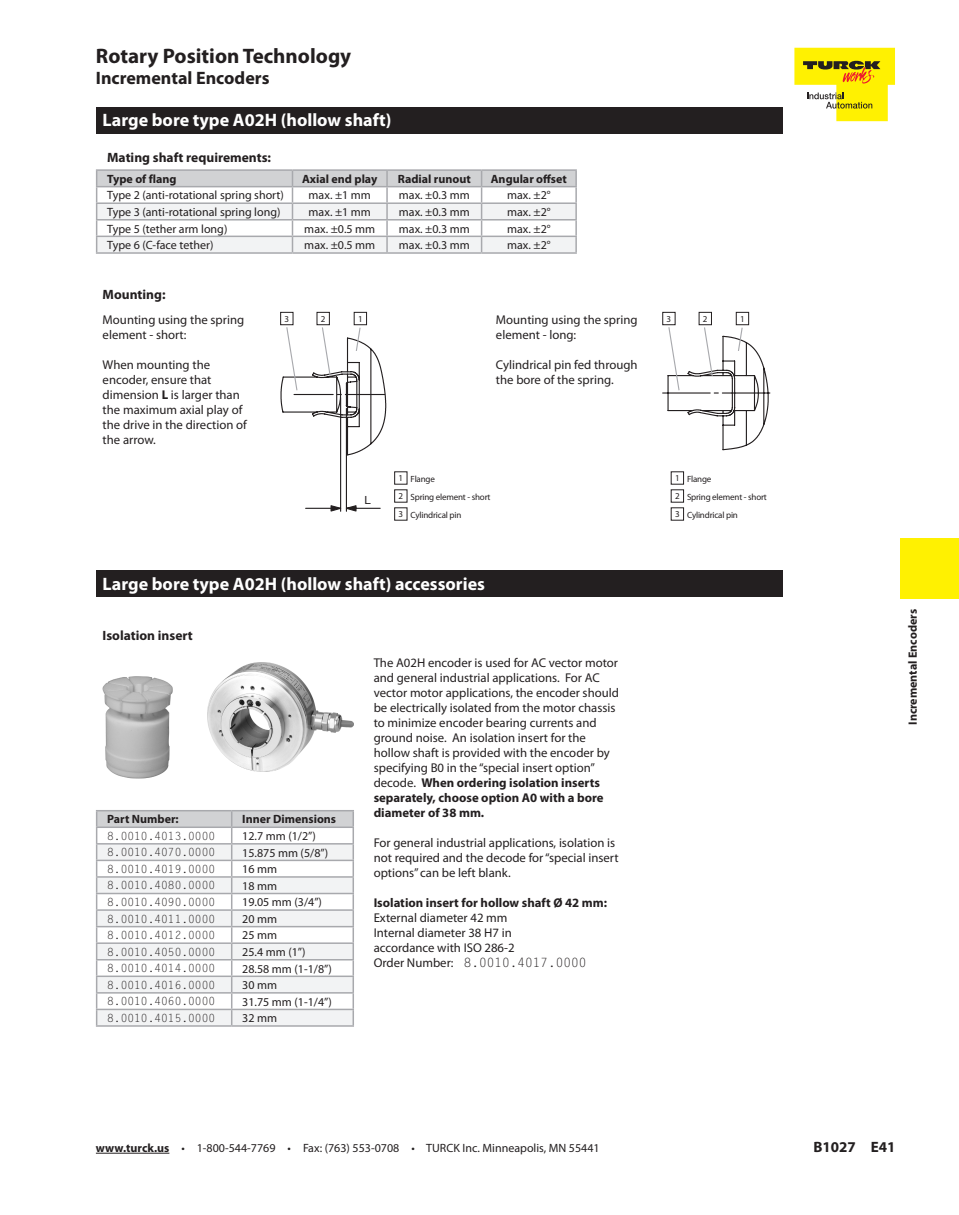
<style>
.page{position:relative;width:959px;height:1215px;background:#fff}
.page>*{position:absolute;margin:0;border:0;box-sizing:border-box;transform-origin:0 0}
.t1{font:700 21px "Myriad Pro";color:#231f20}
.t2{font:700 18px "Myriad Pro";color:#fff}
.t3{font:700 18px "Myriad Pro";color:#231f20}
.t4{font:700 15px "Myriad Pro";color:#231f20}
.t5{font:700 13.5px "Myriad Pro";color:#231f20}
.t6{font:12.75px/15px "Myriad Pro";color:#231f20}
.t7{font:12px "Myriad Pro";color:#231f20}
.t8{font:700 12px "Myriad Pro";color:#231f20}
.t9{font:11.25px "Letter Gothic Std";color:#231f20}
.t10{font:11.25px "Helvetica Neue";color:#231f20}
.t11{font:9px/18px "Myriad Pro";letter-spacing:-.02em;color:#231f20}
.s1{font-weight:700}
.s2{font-family:"Letter Gothic Std"}
</style>
<div class="page">
<svg style="left:794px;top:48px;width:101px;height:73px"></svg>
<hr style="left:96px;top:1153px;width:73px;height:1px;background:#231f20">
<div style="left:900px;top:538px;width:58px;height:60px;background:#fff101"></div>
<svg style="left:96px;top:171px;width:481px;height:81px"></svg>
<hr style="left:96px;top:252px;width:196px;height:2px;background:#a8a9ad">
<hr style="left:292px;top:252px;width:95px;height:2px;background:#a8a9ad">
<hr style="left:387px;top:252px;width:94px;height:2px;background:#a8a9ad">
<hr style="left:481px;top:252px;width:96px;height:2px;background:#a8a9ad">
<hr style="left:96px;top:169px;width:196px;height:2px;background:#a8a9ad">
<hr style="left:292px;top:169px;width:95px;height:2px;background:#a8a9ad">
<hr style="left:387px;top:169px;width:94px;height:2px;background:#a8a9ad">
<hr style="left:481px;top:169px;width:96px;height:2px;background:#a8a9ad">
<div style="left:280px;top:312px;width:13px;height:13px;border:1px solid #231f20"></div>
<div style="left:354px;top:312px;width:13px;height:13px;border:1px solid #231f20"></div>
<div style="left:316px;top:312px;width:14px;height:13px;border:1px solid #231f20"></div>
<svg style="left:280px;top:327px;width:106px;height:185px"></svg>
<div style="left:662px;top:312px;width:13px;height:13px;border:1px solid #231f20"></div>
<div style="left:736px;top:312px;width:13px;height:13px;border:1px solid #231f20"></div>
<div style="left:698px;top:312px;width:13px;height:13px;border:1px solid #231f20"></div>
<svg style="left:662px;top:327px;width:109px;height:124px"></svg>
<img style="left:207px;top:662px;width:146px;height:109px">
<img style="left:102px;top:676px;width:71px;height:103px">
<div style="left:96px;top:107px;width:686px;height:27px;background:#231f20"></div>
<div style="left:96px;top:570px;width:686px;height:27px;background:#231f20"></div>
<hr style="left:96px;top:810px;width:136px;height:1px;background:#a8a9ad">
<hr style="left:232px;top:810px;width:122px;height:1px;background:#a8a9ad">
<svg style="left:96px;top:811px;width:258px;height:214px"></svg>
<hr style="left:96px;top:1025px;width:136px;height:2px;background:#a8a9ad">
<hr style="left:232px;top:1025px;width:122px;height:2px;background:#a8a9ad">
<h1 class="t1" style="left:96px;top:42px;width:257px">Rotary Position Technology</h1>
<h2 class="t3" style="left:96px;top:66px;width:175px">Incremental Encoders</h2>
<p class="t2" style="left:103px;top:108px;width:290px">Large bore type A02H (hollow shaft)</p>
<p class="t5" style="left:107px;top:149px;width:165px">Mating shaft requirements:</p>
<p class="t8" style="left:107px;top:171px;width:71px">Type of flang</p>
<p class="t8" style="left:302px;top:171px;width:77px">Axial end play</p>
<p class="t8" style="left:398px;top:171px;width:74px">Radial runout</p>
<p class="t8" style="left:491px;top:171px;width:78px">Angular offset</p>
<p class="t7" style="left:107px;top:188px;width:178px">Type 2 (anti-rotational spring short)</p>
<p class="t7" style="left:308px;top:188px;width:64px">max. ±1 mm</p>
<p class="t7" style="left:399px;top:188px;width:72px">max. ±0.3 mm</p>
<p class="t7" style="left:507px;top:188px;width:45px">max. ±2°</p>
<p class="t7" style="left:107px;top:205px;width:175px">Type 3 (anti-rotational spring long)</p>
<p class="t7" style="left:308px;top:205px;width:64px">max. ±1 mm</p>
<p class="t7" style="left:399px;top:205px;width:72px">max. ±0.3 mm</p>
<p class="t7" style="left:507px;top:205px;width:45px">max. ±2°</p>
<p class="t7" style="left:107px;top:221px;width:122px">Type 5 (tether arm long)</p>
<p class="t7" style="left:304px;top:221px;width:72px">max. ±0.5 mm</p>
<p class="t7" style="left:399px;top:221px;width:72px">max. ±0.3 mm</p>
<p class="t7" style="left:507px;top:221px;width:45px">max. ±2°</p>
<p class="t7" style="left:107px;top:238px;width:108px">Type 6 (C-face tether)</p>
<p class="t7" style="left:304px;top:238px;width:72px">max. ±0.5 mm</p>
<p class="t7" style="left:399px;top:238px;width:72px">max. ±0.3 mm</p>
<p class="t7" style="left:507px;top:238px;width:45px">max. ±2°</p>
<p class="t5" style="left:103px;top:286px;width:64px">Mounting:</p>
<p class="t6" style="left:496px;top:312px;width:143px">Mounting using the spring element - long:</p>
<p class="t6" style="left:496px;top:357px;width:143px">Cylindrical pin fed through the bore of the spring.</p>
<p class="t6" style="left:103px;top:312px;width:143px">Mounting using the spring element - short:</p>
<p class="t6" style="left:103px;top:357px;width:146px">When mounting the encoder, ensure that dimension <span class="s1">L</span> is larger than the maximum axial play of the drive in the direction of the arrow.</p>
<p class="t11" style="left:284px;top:310px;width:6px">3</p>
<p class="t11" style="left:321px;top:310px;width:6px">2</p>
<p class="t11" style="left:358px;top:310px;width:6px">1</p>
<p class="t11" style="left:666px;top:310px;width:6px">3</p>
<p class="t11" style="left:703px;top:310px;width:6px">2</p>
<p class="t11" style="left:740px;top:310px;width:6px">1</p>
<p class="t10" style="left:364px;top:493px;width:8px">L</p>
<p class="t11" style="left:398px;top:469px;width:6px;text-align:justify">1<br>2<br>3</p>
<p class="t11" style="left:687px;top:470px;width:81px">Flange<br>Spring element - short<br>Cylindrical pin</p>
<p class="t11" style="left:675px;top:469px;width:6px;text-align:justify">1<br>2<br>3</p>
<p class="t11" style="left:410px;top:470px;width:81px">Flange<br>Spring element - short<br>Cylindrical pin</p>
<p class="t2" style="left:103px;top:572px;width:384px">Large bore type A02H (hollow shaft) accessories</p>
<p class="t5" style="left:103px;top:627px;width:92px">Isolation insert</p>
<p class="t8" style="left:107px;top:812px;width:73px">Part Number:</p>
<p class="t8" style="left:242px;top:812px;width:95px">Inner Dimensions</p>
<p class="t9" style="left:107px;top:829px;width:109px">8.0010.4013.0000</p>
<p class="t7" style="left:242px;top:829px;width:75px">12.7 mm (1/2”)</p>
<p class="t9" style="left:107px;top:846px;width:109px">8.0010.4070.0000</p>
<p class="t7" style="left:242px;top:845px;width:87px">15.875 mm (5/8”)</p>
<p class="t9" style="left:107px;top:862px;width:109px">8.0010.4019.0000</p>
<p class="t7" style="left:242px;top:862px;width:36px">16 mm</p>
<p class="t9" style="left:107px;top:879px;width:109px">8.0010.4080.0000</p>
<p class="t7" style="left:242px;top:878px;width:36px">18 mm</p>
<p class="t9" style="left:107px;top:896px;width:109px">8.0010.4090.0000</p>
<p class="t7" style="left:242px;top:895px;width:81px">19.05 mm (3/4”)</p>
<p class="t9" style="left:107px;top:912px;width:109px">8.0010.4011.0000</p>
<p class="t7" style="left:242px;top:911px;width:36px">20 mm</p>
<p class="t9" style="left:107px;top:929px;width:109px">8.0010.4012.0000</p>
<p class="t7" style="left:242px;top:928px;width:36px">25 mm</p>
<p class="t9" style="left:107px;top:945px;width:109px">8.0010.4050.0000</p>
<p class="t7" style="left:242px;top:945px;width:65px">25.4 mm (1”)</p>
<p class="t9" style="left:107px;top:962px;width:109px">8.0010.4014.0000</p>
<p class="t7" style="left:242px;top:961px;width:91px">28.58 mm (1-1/8”)</p>
<p class="t9" style="left:107px;top:978px;width:109px">8.0010.4016.0000</p>
<p class="t7" style="left:242px;top:978px;width:36px">30 mm</p>
<p class="t9" style="left:107px;top:995px;width:109px">8.0010.4060.0000</p>
<p class="t7" style="left:242px;top:994px;width:91px">31.75 mm (1-1/4”)</p>
<p class="t9" style="left:107px;top:1011px;width:109px">8.0010.4015.0000</p>
<p class="t7" style="left:242px;top:1011px;width:36px">32 mm</p>
<p class="t6" style="left:374px;top:655px;width:247px">The A02H encoder is used for AC vector motor and general industrial applications. For AC vector motor applications, the encoder should be electrically isolated from the motor chassis to minimize encoder bearing currents and ground noise. An isolation insert for the hollow shaft is provided with the encoder by specifying B0 in the “special insert option” decode. <span class="s1">When ordering isolation inserts separately, choose option A0 with a bore diameter of 38 mm.</span></p>
<p class="t6" style="left:374px;top:835px;width:246px">For general industrial applications, isolation is not required and the decode for“special insert options” can be left blank.</p>
<p class="t6" style="left:374px;top:895px;width:235px"><span class="s1">Isolation insert for hollow shaft Ø 42 mm:<br></span>External diameter 42 mm<br>Internal diameter 38 H7 in<br>accordance with ISO 286-2<br>Order Number: <span class="s2">8.0010.4017.0000</span></p>
<p class="t8" style="left:904px;top:725px;width:117px;rotate:-90deg">Incremental Encoders</p>
<p class="t7" style="left:96px;top:1141px;width:505px"><span class="s1">www.turck.us</span> • 1-800-544-7769 • Fax: (763) 553-0708 • TURCK Inc. Minneapolis, MN 55441</p>
<p class="t4" style="left:813px;top:1137px;width:84px">B1027 E41</p>
</div>
